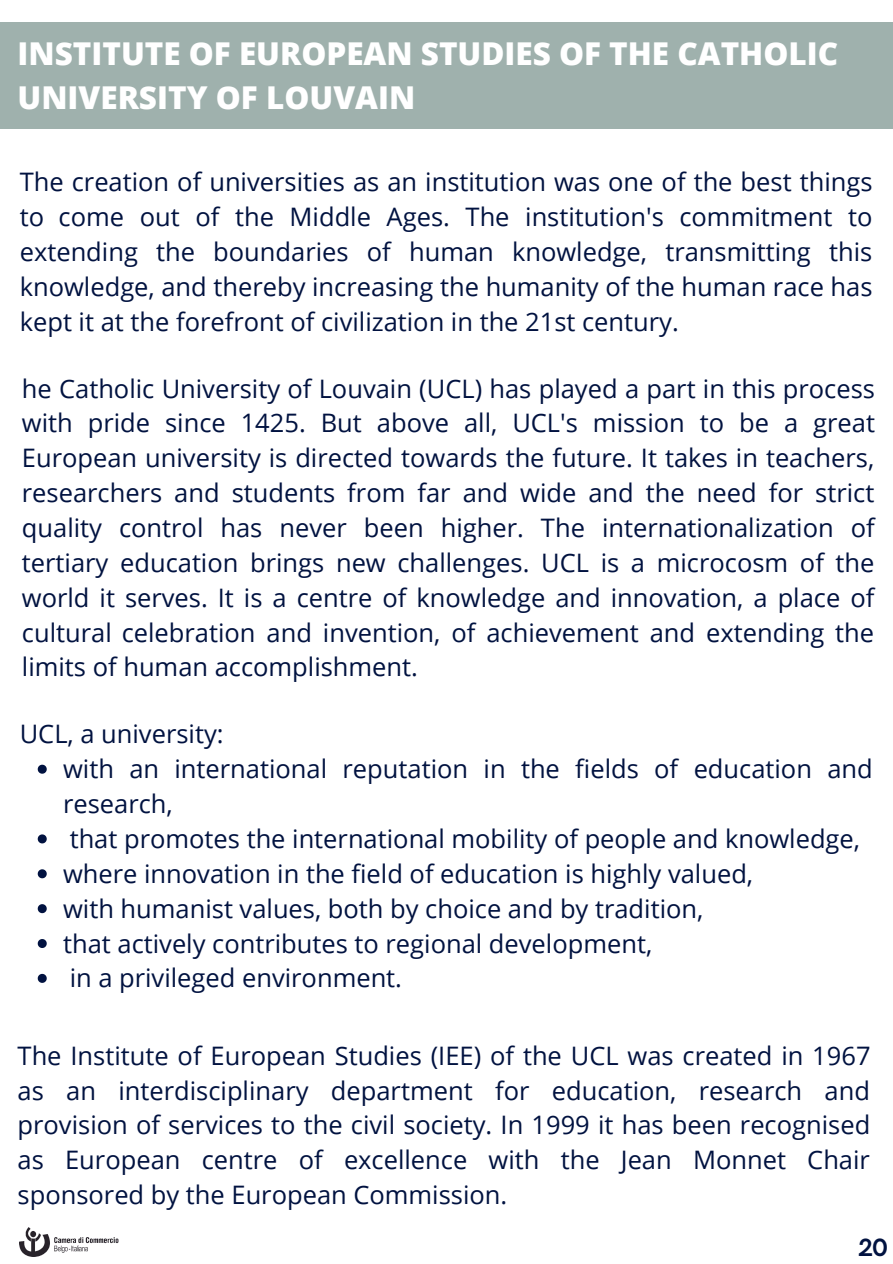
<style>
.page{position:relative;width:893px;height:1264px;background:#fff}
.page>*{position:absolute;margin:0;border:0;box-sizing:border-box;transform-origin:0 0}
.t1{font:800 31.5px/43.8px "Open Sans";color:#fff}
.t2{font:25.5px/34.8px "Open Sans";color:#011240;text-align:justify}
.t3{font:700 25.05px "HK Grotesk";color:#011240}
</style>
<div class="page">
<div style="left:0;top:22px;width:892px;height:107px;background:#9fb1ad"></div>
<svg style="left:38px;top:764px;width:9px;height:9px"></svg>
<svg style="left:38px;top:834px;width:9px;height:9px"></svg>
<svg style="left:38px;top:869px;width:9px;height:9px"></svg>
<svg style="left:38px;top:904px;width:9px;height:9px"></svg>
<svg style="left:38px;top:939px;width:9px;height:9px"></svg>
<svg style="left:38px;top:973px;width:9px;height:9px"></svg>
<img style="left:20px;top:1227px;width:99px;height:28px">
<p class="t1" style="left:18px;top:31px;width:822px">INSTITUTE OF EUROPEAN STUDIES OF THE CATHOLIC<br>UNIVERSITY OF LOUVAIN</p>
<p class="t2" style="left:20px;top:164px;width:854px">The creation of universities as an institution was one of the best things to come out of the Middle Ages. The institution's commitment to extending the boundaries of human knowledge, transmitting this knowledge, and thereby increasing the humanity of the human race has kept it at the forefront of civilization in the 21st century.</p>
<p class="t2" style="left:22px;top:370px;width:854px">he Catholic University of Louvain (UCL) has played a part in this process with pride since 1425. But above all, UCL's mission to be a great European university is directed towards the future. It takes in teachers, researchers and students from far and wide and the need for strict quality control has never been higher. The internationalization of tertiary education brings new challenges. UCL is a microcosm of the world it serves. It is a centre of knowledge and innovation, a place of cultural celebration and invention, of achievement and extending the limits of human accomplishment.</p>
<p class="t2" style="left:20px;top:716px;width:205px">UCL, a university:</p>
<p class="t2" style="left:63px;top:751px;width:811px;text-align:left">with an international reputation in the fields of education and research,<br>that promotes the international mobility of people and knowledge, where innovation in the field of education is highly valued,<br>with humanist values, both by choice and by tradition,<br>that actively contributes to regional development,<br>in a privileged environment.</p>
<p class="t2" style="left:18px;top:1037px;width:854px">The Institute of European Studies (IEE) of the UCL was created in 1967 as an interdisciplinary department for education, research and provision of services to the civil society. In 1999 it has been recognised as European centre of excellence with the Jean Monnet Chair sponsored by the European Commission.</p>
<p class="t3" style="left:858px;top:1233px;width:31px">20</p>
</div>
